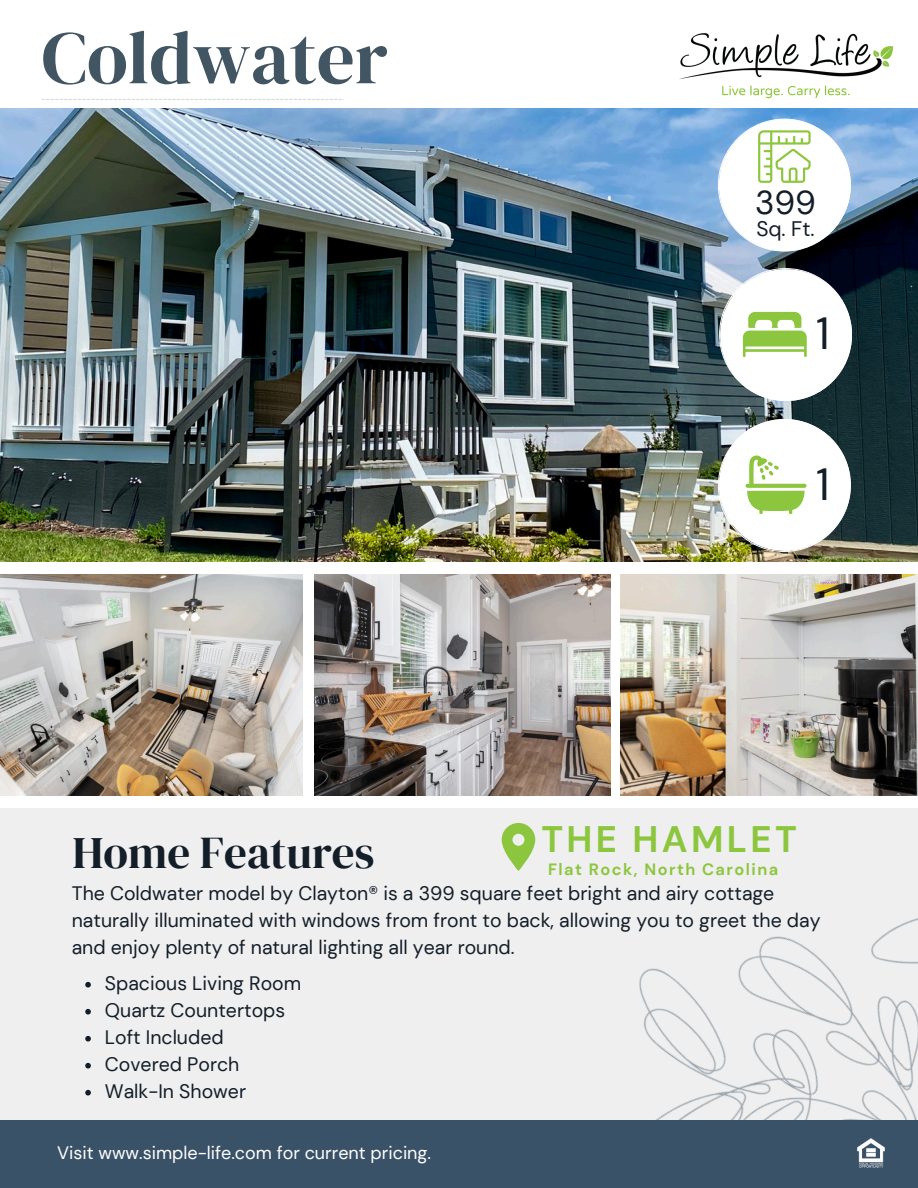
<style>
.page{position:relative;width:918px;height:1188px;background:#fff}
.page>*{position:absolute;margin:0;border:0;box-sizing:border-box;transform-origin:0 0}
.t1{font:75px "DM Serif Display";color:#425563}
.t2{font:45px "DM Serif Display";color:#131e29}
.t3{font:45px "DM Sans";color:#131e29}
.t4{font:700 36.75px "DM Sans";letter-spacing:.09em;color:#8cc63e}
.t5{font:33px "DM Sans";color:#131e29}
.t6{font:21px "DM Sans";color:#131e29}
.t7{font:19.5px/27px "DM Sans";color:#131e29}
.t8{font:18px "DM Sans";color:#fff}
.t9{font:700 16.35px "DM Sans";letter-spacing:.09em;color:#8cc63e}
</style>
<div class="page">
<div style="left:0;top:808px;width:918px;height:356px;background:#efefef"></div>
<img style="left:548px;top:574px;width:370px;height:546px">
<div style="left:0;top:1120px;width:918px;height:68px;background:#3a5267"></div>
<img style="left:0;top:108px;width:918px;height:454px">
<img style="left:669px;top:33px;width:232px;height:76px">
<img style="left:0;top:575px;width:303px;height:220px">
<img style="left:621px;top:575px;width:297px;height:220px">
<img style="left:315px;top:575px;width:296px;height:220px">
<svg style="left:502px;top:823px;width:33px;height:48px"></svg>
<img style="left:857px;top:1139px;width:28px;height:29px">
<svg style="left:42px;top:99px;width:302px;height:1px"></svg>
<svg style="left:719px;top:268px;width:133px;height:133px"></svg>
<svg style="left:718px;top:119px;width:133px;height:132px"></svg>
<svg style="left:718px;top:419px;width:133px;height:133px"></svg>
<svg style="left:85px;top:982px;width:6px;height:6px"></svg>
<svg style="left:85px;top:1009px;width:6px;height:6px"></svg>
<svg style="left:85px;top:1036px;width:6px;height:6px"></svg>
<svg style="left:85px;top:1063px;width:6px;height:6px"></svg>
<svg style="left:85px;top:1090px;width:6px;height:6px"></svg>
<p class="t1" style="left:42px;top:6px;width:348px">Coldwater</p>
<p class="t2" style="left:73px;top:821px;width:303px">Home Features</p>
<p class="t5" style="left:755px;top:181px;width:62px">399</p>
<p class="t6" style="left:756px;top:216px;width:60px">Sq. Ft.</p>
<p class="t3" style="left:816px;top:305px;width:15px">1</p>
<h2 class="t3" style="left:816px;top:455px;width:15px">1</h2>
<h5 class="t4" style="left:542px;top:816px;width:257px">THE HAMLET</h5>
<h4 class="t9" style="left:548px;top:858px;width:232px">Flat Rock, North Carolina</h4>
<p class="t7" style="left:72px;top:880px;width:750px">The Coldwater model by Clayton® is a 399 square feet bright and airy cottage naturally illuminated with windows from front to back, allowing you to greet the day and enjoy plenty of natural lighting all year round.</p>
<h4 class="t7" style="left:105px;top:970px;width:198px">Spacious Living Room</h4>
<p class="t7" style="left:105px;top:997px;width:182px">Quartz Countertops</p>
<p class="t7" style="left:105px;top:1024px;width:120px">Loft Included</p>
<p class="t7" style="left:105px;top:1051px;width:136px">Covered Porch</p>
<p class="t7" style="left:105px;top:1078px;width:143px">Walk-In Shower</p>
<h3 class="t8" style="left:57px;top:1141px;width:375px">Visit www.simple-life.com for current pricing.</h3>
</div>
